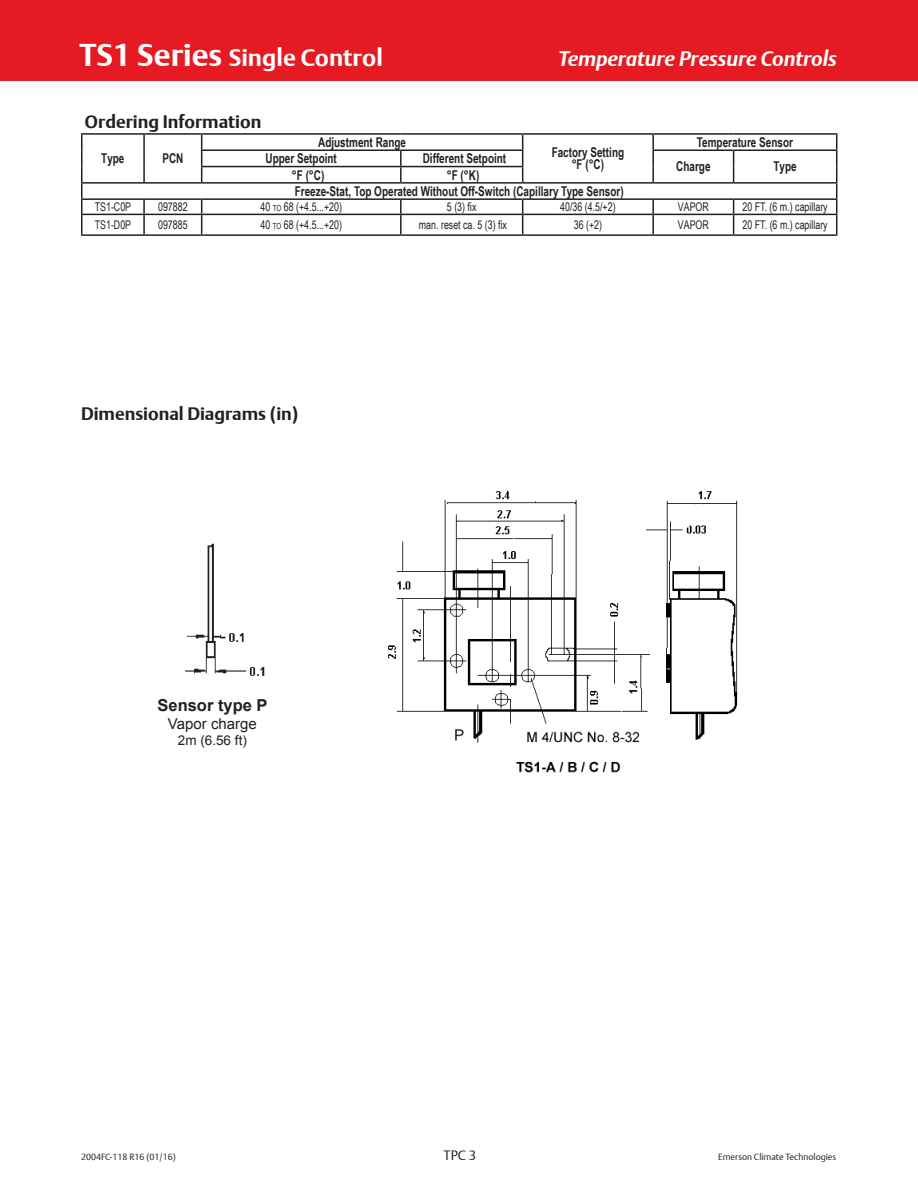
<style>
.page{position:relative;width:918px;height:1188px;background:#fff}
.page>*{position:absolute;margin:0;border:0;box-sizing:border-box;transform-origin:0 0}
.t1{font:700 24px "DTL Argo T";color:#fff}
.t2{font:italic 700 21px "DTL Argo T";color:#fff}
.t3{font:700 18px "DTL Argo T";color:#231f20}
.t4{font:700 16.5px "Arial";color:#231f20}
.t5{font:15px "Arial";color:#231f20}
.t6{font:700 13.5px/16.4px "Arial Narrow";color:#231f20;text-align:center;scale:.9 1}
.t7{font:13.5px "Arial";color:#231f20}
.t8{font:700 13.5px "Arial Narrow";color:#231f20;scale:.9 1}
.t9{font:13.5px "DTL Argo T Light";color:#231f20}
.t10{font:12px "Arial Narrow";color:#231f20;scale:.9 1}
.t11{font:9px "DTL Argo T Light";color:#231f20}
.s1{font-size:31.5px}
.s2{font-style:inherit}
.s3{font-size:8.4px}
</style>
<div class="page">
<div style="left:0;top:0;width:918px;height:81px;background:#e51a23"></div>
<hr style="left:81px;top:133px;width:63px;height:2px;background:#231f20">
<hr style="left:144px;top:133px;width:58px;height:2px;background:#231f20">
<hr style="left:202px;top:133px;width:199px;height:2px;background:#231f20">
<hr style="left:401px;top:133px;width:122px;height:2px;background:#231f20">
<hr style="left:523px;top:133px;width:130px;height:2px;background:#231f20">
<hr style="left:653px;top:133px;width:81px;height:2px;background:#231f20">
<hr style="left:734px;top:133px;width:103px;height:2px;background:#231f20">
<hr style="left:201px;top:149px;width:200px;height:2px;background:#231f20">
<hr style="left:401px;top:149px;width:122px;height:2px;background:#231f20">
<hr style="left:652px;top:149px;width:82px;height:2px;background:#231f20">
<hr style="left:734px;top:149px;width:103px;height:2px;background:#231f20">
<svg style="left:143px;top:135px;width:2px;height:47px"></svg>
<hr style="left:201px;top:166px;width:200px;height:1px;background:#231f20">
<svg style="left:201px;top:135px;width:1px;height:47px"></svg>
<hr style="left:401px;top:166px;width:122px;height:1px;background:#231f20">
<svg style="left:400px;top:151px;width:2px;height:31px"></svg>
<svg style="left:522px;top:135px;width:1px;height:47px"></svg>
<svg style="left:652px;top:135px;width:2px;height:47px"></svg>
<svg style="left:733px;top:151px;width:1px;height:31px"></svg>
<hr style="left:81px;top:182px;width:63px;height:2px;background:#231f20">
<hr style="left:144px;top:182px;width:58px;height:2px;background:#231f20">
<hr style="left:202px;top:182px;width:199px;height:2px;background:#231f20">
<hr style="left:401px;top:182px;width:122px;height:2px;background:#231f20">
<hr style="left:523px;top:182px;width:130px;height:2px;background:#231f20">
<hr style="left:653px;top:182px;width:81px;height:2px;background:#231f20">
<hr style="left:734px;top:182px;width:103px;height:2px;background:#231f20">
<hr style="left:81px;top:198px;width:63px;height:2px;background:#231f20">
<hr style="left:144px;top:198px;width:58px;height:2px;background:#231f20">
<hr style="left:202px;top:198px;width:199px;height:2px;background:#231f20">
<hr style="left:401px;top:198px;width:122px;height:2px;background:#231f20">
<hr style="left:523px;top:198px;width:130px;height:2px;background:#231f20">
<hr style="left:653px;top:198px;width:81px;height:2px;background:#231f20">
<hr style="left:734px;top:198px;width:103px;height:2px;background:#231f20">
<hr style="left:81px;top:214px;width:63px;height:1px;background:#231f20">
<svg style="left:81px;top:135px;width:1px;height:99px"></svg>
<hr style="left:144px;top:214px;width:58px;height:1px;background:#231f20">
<svg style="left:143px;top:200px;width:2px;height:34px"></svg>
<hr style="left:202px;top:214px;width:199px;height:1px;background:#231f20">
<svg style="left:201px;top:200px;width:1px;height:34px"></svg>
<hr style="left:401px;top:214px;width:122px;height:1px;background:#231f20">
<svg style="left:400px;top:200px;width:2px;height:34px"></svg>
<hr style="left:523px;top:214px;width:130px;height:1px;background:#231f20">
<svg style="left:522px;top:200px;width:1px;height:34px"></svg>
<hr style="left:653px;top:214px;width:81px;height:1px;background:#231f20">
<svg style="left:652px;top:200px;width:2px;height:34px"></svg>
<hr style="left:734px;top:214px;width:103px;height:1px;background:#231f20">
<svg style="left:733px;top:200px;width:1px;height:34px"></svg>
<svg style="left:836px;top:135px;width:1px;height:99px"></svg>
<hr style="left:81px;top:234px;width:63px;height:2px;background:#231f20">
<hr style="left:144px;top:234px;width:58px;height:2px;background:#231f20">
<hr style="left:202px;top:234px;width:199px;height:2px;background:#231f20">
<hr style="left:401px;top:234px;width:122px;height:2px;background:#231f20">
<hr style="left:523px;top:234px;width:130px;height:2px;background:#231f20">
<hr style="left:653px;top:234px;width:81px;height:2px;background:#231f20">
<hr style="left:734px;top:234px;width:103px;height:2px;background:#231f20">
<img style="left:388px;top:491px;width:350px;height:282px">
<img style="left:185px;top:543px;width:80px;height:133px">
<h1 class="t1" style="left:80px;top:43px;width:305px"><span class="s1">TS1 Series</span> Single Control</h1>
<h2 class="t2" style="left:559px;top:46px;width:280px">Temperature Pressure Controls</h2>
<h3 class="t3" style="left:85px;top:111px;width:178px">Ordering Information</h3>
<p class="t6" style="left:101px;top:150px;width:27px"><span class="s2">T</span>ype</p>
<p class="t6" style="left:162px;top:150px;width:25px">PCN</p>
<p class="t6" style="left:318px;top:133px;width:99px">Adjustment Range</p>
<p class="t6" style="left:552px;top:144px;width:82px">Factory Setting</p>
<p class="t8" style="left:572px;top:154px;width:38px">°F (°C)</p>
<p class="t6" style="left:266px;top:150px;width:81px">Upper Setpoint</p>
<p class="t6" style="left:423px;top:150px;width:94px">Different Setpoint</p>
<p class="t6" style="left:292px;top:166px;width:38px">°F (°C)</p>
<p class="t6" style="left:295px;top:166px;width:367px">°F (°K)<br>Freeze-Stat, Top Operated Without Off-Switch (Capillary Type Sensor)</p>
<p class="t6" style="left:697px;top:133px;width:108px">Temperature Sensor</p>
<p class="t6" style="left:676px;top:158px;width:40px">Charge</p>
<p class="t6" style="left:774px;top:158px;width:27px"><span class="s2">T</span>ype</p>
<p class="t10" style="left:95px;top:198px;width:42px">TS1-C0P</p>
<p class="t10" style="left:158px;top:198px;width:34px">097882</p>
<p class="t10" style="left:260px;top:198px;width:92px">40 <span class="s3">to</span> 68 (+4.5...+20)</p>
<p class="t10" style="left:447px;top:198px;width:34px">5 (3) fix</p>
<p class="t10" style="left:560px;top:198px;width:63px">40/36 (4.5/+2)</p>
<p class="t10" style="left:678px;top:198px;width:36px">VAPOR</p>
<p class="t10" style="left:743px;top:198px;width:96px">20 FT. (6 m.) capillary</p>
<p class="t10" style="left:95px;top:216px;width:42px">TS1-D0P</p>
<p class="t10" style="left:158px;top:216px;width:34px">097885</p>
<p class="t10" style="left:260px;top:216px;width:92px">40 <span class="s3">to</span> 68 (+4.5...+20)</p>
<p class="t10" style="left:419px;top:216px;width:99px">man. reset ca. 5 (3) fix</p>
<p class="t10" style="left:574px;top:216px;width:33px">36 (+2)</p>
<p class="t10" style="left:678px;top:216px;width:36px">VAPOR</p>
<p class="t10" style="left:743px;top:216px;width:96px">20 FT. (6 m.) capillary</p>
<h3 class="t3" style="left:81px;top:403px;width:219px">Dimensional Diagrams (in)</h3>
<p class="t4" style="left:158px;top:694px;width:112px">Sensor type P</p>
<p class="t5" style="left:168px;top:714px;width:90px">Vapor charge</p>
<p class="t7" style="left:178px;top:732px;width:71px">2m (6.56 ft)</p>
<p class="t11" style="left:81px;top:1152px;width:96px">2004FC-118 R16 (01/16)</p>
<p class="t9" style="left:443px;top:1147px;width:34px">TPC 3</p>
<p class="t11" style="left:718px;top:1152px;width:119px">Emerson Climate Technologies</p>
</div>
